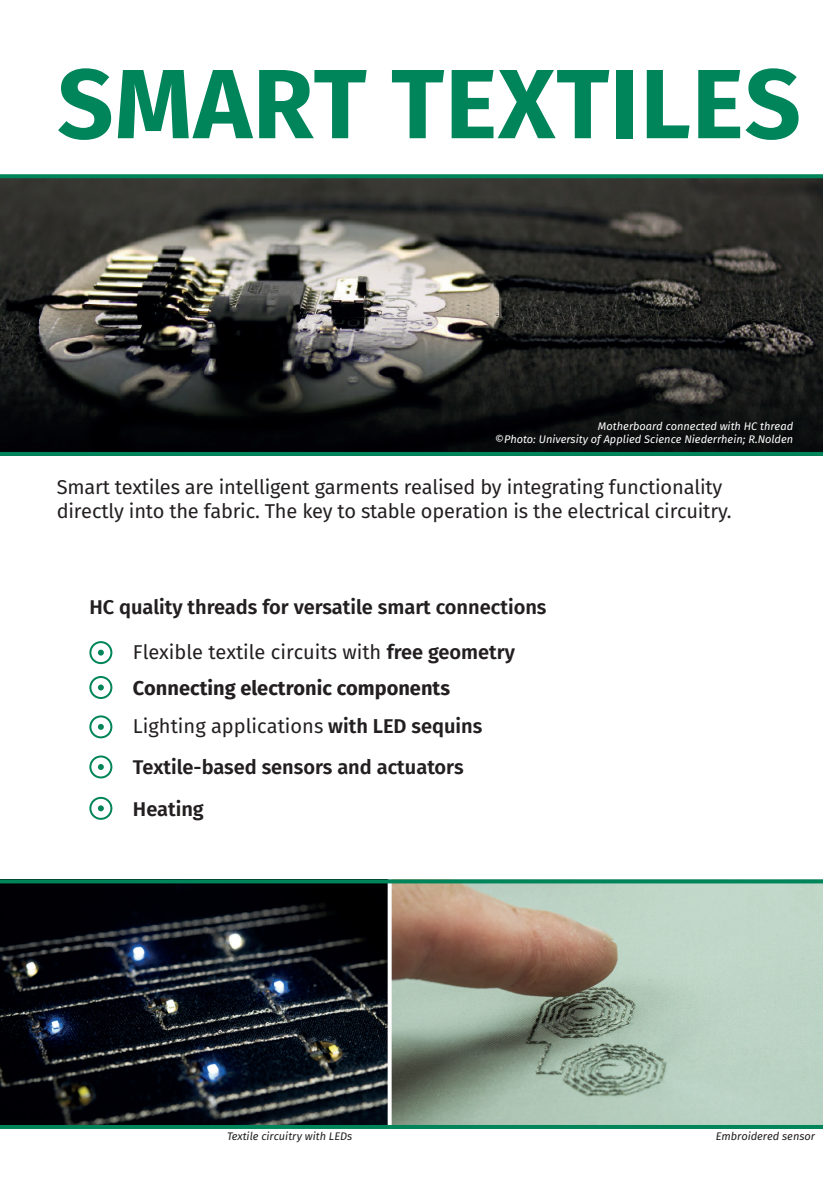
<style>
.page{position:relative;width:823px;height:1191px;background:#fff}
.page>*{position:absolute;margin:0;border:0;box-sizing:border-box;transform-origin:0 0}
.t1{font:700 98.4px "Fira Sans";letter-spacing:.01em;color:#00845a}
.t2{font:20px/24px "Fira Sans";letter-spacing:-.01em;color:#231f20}
.t3{font:600 20px "Fira Sans";color:#231f20}
.t4{font:700 20px "Fira Sans";color:#231f20}
.t5{font:italic 11px/13.2px "Fira Sans";color:#fff;text-align:right}
.t6{font:italic 11px "Fira Sans";color:#231f20}
.s1{font-weight:600}
</style>
<div class="page">
<img style="left:0;top:178px;width:822px;height:274px">
<hr style="left:0;top:452px;width:822px;height:4px;background:#00845a">
<svg style="left:0;top:174px;width:822px;height:4px;fill:#00845a"></svg>
<div style="left:89px;top:641px;width:23px;height:23px;border:2px solid #00845a;border-radius:50%"></div>
<svg style="left:98px;top:649px;width:6px;height:6px"></svg>
<div style="left:89px;top:676px;width:23px;height:23px;border:2px solid #00845a;border-radius:50%"></div>
<svg style="left:98px;top:684px;width:6px;height:6px"></svg>
<div style="left:89px;top:715px;width:23px;height:23px;border:2px solid #00845a;border-radius:50%"></div>
<svg style="left:98px;top:724px;width:6px;height:6px"></svg>
<div style="left:89px;top:755px;width:23px;height:23px;border:2px solid #00845a;border-radius:50%"></div>
<svg style="left:98px;top:764px;width:6px;height:6px"></svg>
<div style="left:89px;top:797px;width:23px;height:23px;border:2px solid #00845a;border-radius:50%"></div>
<svg style="left:98px;top:805px;width:6px;height:6px"></svg>
<img style="left:0;top:883px;width:387px;height:242px">
<img style="left:391px;top:883px;width:431px;height:242px">
<svg style="left:387px;top:883px;width:4px;height:242px"></svg>
<svg style="left:0;top:879px;width:822px;height:4px;fill:#00845a"></svg>
<hr style="left:0;top:1125px;width:822px;height:4px;background:#00845a">
<h1 class="t1" style="left:57px;top:35px;width:744px">SMART TEXTILES</h1>
<p class="t5" style="left:495px;top:420px;width:299px">Motherboard connected with HC thread<br>©Photo: University of Applied Science Niederrhein; R.Nolden</p>
<p class="t2" style="left:57px;top:477px;width:675px">Smart textiles are intelligent garments realised by integrating functionality directly into the fabric. The key to stable operation is the electrical circuitry.</p>
<p class="t3" style="left:89px;top:591px;width:458px">HC quality threads for versatile smart connections</p>
<p class="t2" style="left:133px;top:641px;width:383px">Flexible textile circuits with <span class="s1">free geometry</span></p>
<p class="t4" style="left:133px;top:674px;width:318px">Connecting electronic components</p>
<p class="t2" style="left:133px;top:716px;width:351px">Lighting applications <span class="s1">with LED sequins</span></p>
<p class="t3" style="left:133px;top:750px;width:332px">Textile-based sensors and actuators</p>
<p class="t3" style="left:133px;top:793px;width:72px">Heating</p>
<p class="t6" style="left:227px;top:1128px;width:127px">Textile circuitry with LEDs</p>
<p class="t6" style="left:715px;top:1128px;width:101px">Embroidered sensor</p>
</div>
